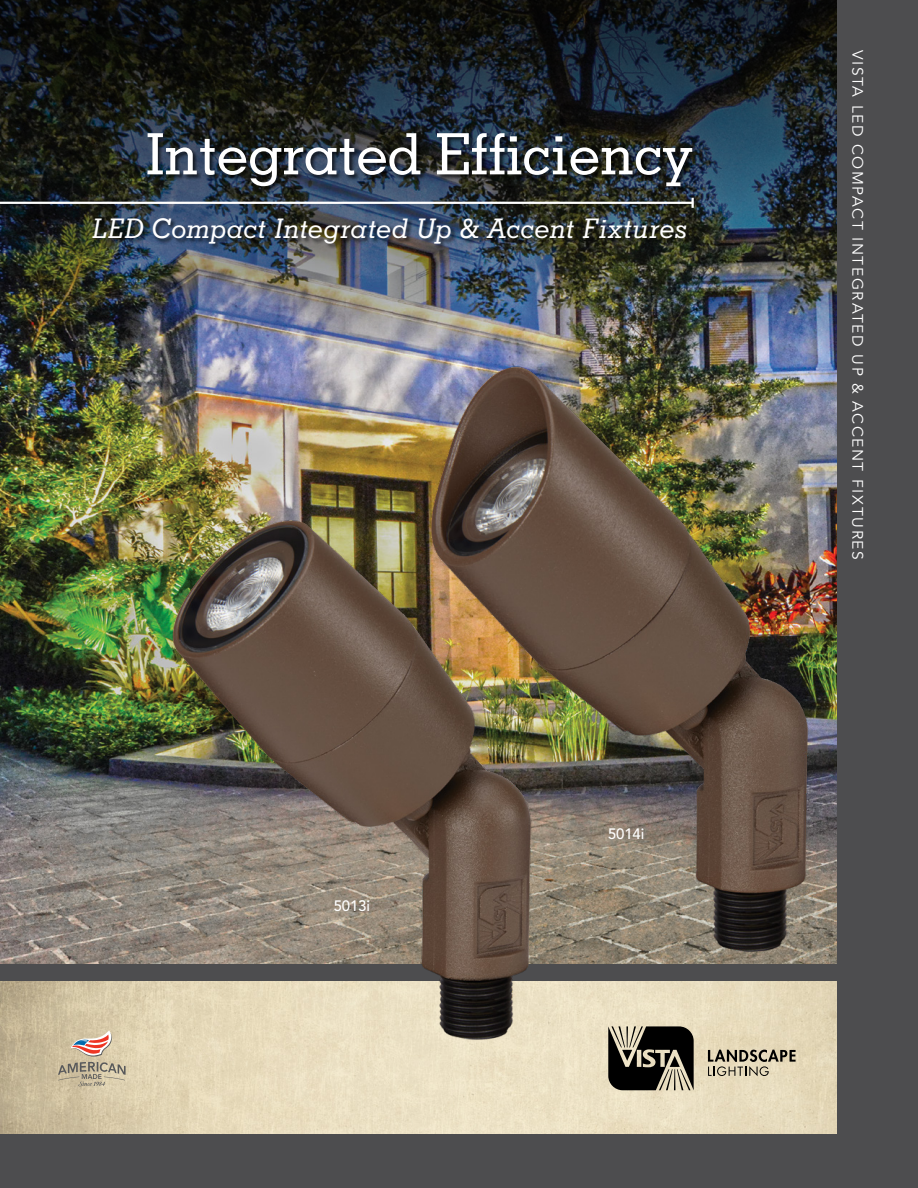
<style>
.page{position:relative;width:918px;height:1188px;background:#4d4d4f}
.page>*{position:absolute;margin:0;border:0;box-sizing:border-box;transform-origin:0 0}
.t1{font:500 57px "Memphis";letter-spacing:-.01em;color:#fff}
.t2{font:italic 500 27px "Memphis";letter-spacing:.01em;color:#fff}
.t3{font:15px "Avenir";letter-spacing:.1em;color:#fff;scale:1.04 1}
.t4{font:500 15px "Avenir";letter-spacing:-.01em;color:#fff}
</style>
<div class="page">
<img style="left:0;top:981px;width:837px;height:153px">
<svg style="left:608px;top:1026px;width:86px;height:64px;background:#4c483f"></svg>
<svg style="left:708px;top:1050px;width:88px;height:26px;background:#a69d87"></svg>
<svg style="left:58px;top:1030px;width:68px;height:56px;background:#c8b59c"></svg>
<img style="left:0;top:355px;width:837px;height:608px">
<img style="left:160px;top:457px;width:406px;height:589px">
<img style="left:409px;top:355px;width:420px;height:602px">
<img style="left:0;top:0;width:837px;height:355px">
<div style="left:93px;top:217px;width:600px;height:32px;background:#000;opacity:.71"></div>
<hr style="left:0;top:202px;width:693px;height:2px;background:#fff">
<svg style="left:692px;top:198px;width:2px;height:10px"></svg>
<div style="left:147px;top:133px;width:552px;height:60px;background:#000;opacity:.71"></div>
<p class="t1" style="left:146px;top:119px;width:550px">Integrated Efficiency</p>
<p class="t2" style="left:92px;top:212px;width:597px">LED Compact Integrated Up &amp; Accent Fixtures</p>
<p class="t4" style="left:334px;top:897px;width:38px">5013i</p>
<p class="t4" style="left:608px;top:825px;width:38px">5014i</p>
<p class="t3" style="left:866px;top:50px;width:492px;rotate:90deg">VISTA LED COMPACT INTEGRATED UP &amp; ACCENT FIXTURES</p>
</div>
